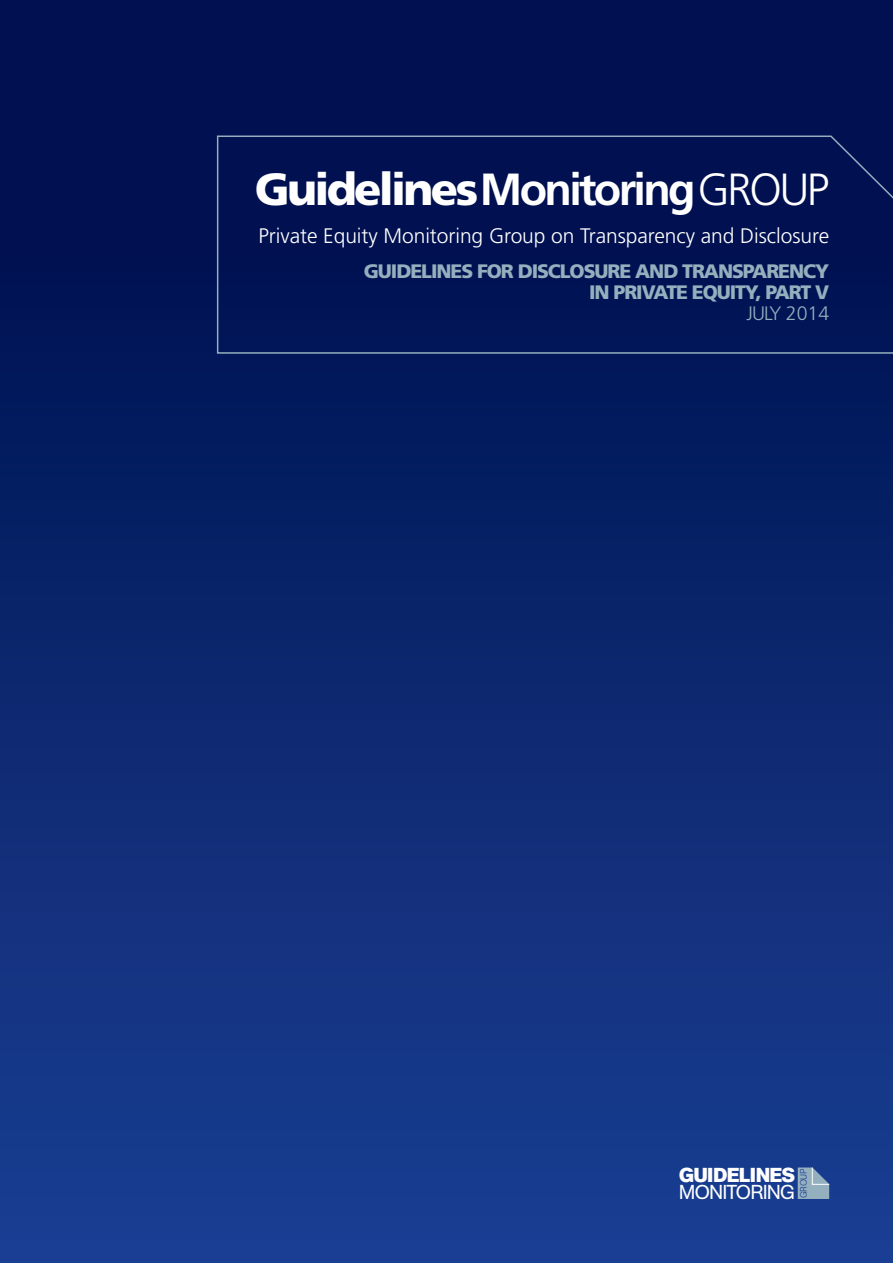
<style>
.page{position:relative;width:893px;height:1263px;background:#fff}
.page>*{position:absolute;margin:0;border:0;box-sizing:border-box;transform-origin:0 0}
.t1{font:900 45px "Frutiger";letter-spacing:-.06em;color:#fff}
.t2{font:300 21px "Frutiger";letter-spacing:-.005em;color:#fff}
.t3{font:700 19.95px "AG Book BQ";letter-spacing:-.04em;color:#fff}
.t4{font:19.95px "AG Book BQ";letter-spacing:-.05em;color:#fff}
.t5{font:900 19.5px/21px "Frutiger";letter-spacing:-.055em;color:#94afbd;text-align:right}
.t6{font:300 19.5px "Frutiger";letter-spacing:-.025em;color:#94afbd}
.t7{font:300 9.3px "AG Book BQ";letter-spacing:-.05em;color:#1b3f94}
.s1{font-weight:700}
.s2{font-weight:300}
</style>
<div class="page">
<div style="left:0;top:0;width:893px;height:1263px;background:linear-gradient(to bottom,#000a46,#1a3f92)"></div>
<div style="left:216px;top:135px;width:677px;height:219px;background:#001051"></div>
<svg style="left:798px;top:1167px;width:32px;height:32px"></svg>
<h1 class="t1" style="left:255px;top:162px;width:576px">Guidelines<span class="s1">Monitoring</span><span class="s2">GROUP</span></h1>
<p class="t2" style="left:258px;top:223px;width:572px">Private Equity Monitoring Group on Transparency and Disclosure</p>
<p class="t5" style="left:364px;top:260px;width:467px">GUIDELINES FOR DISCLOSURE AND TRANSPARENCY<br>IN PRIVATE EQUITY, PART V</p>
<p class="t6" style="left:746px;top:302px;width:84px">JULY 2014</p>
<p class="t3" style="left:679px;top:1163px;width:118px">GUIDELINES</p>
<p class="t4" style="left:679px;top:1181px;width:118px">MONITORING</p>
<p class="t7" style="left:798px;top:1198px;width:31px;rotate:-90deg">GROUP</p>
</div>
